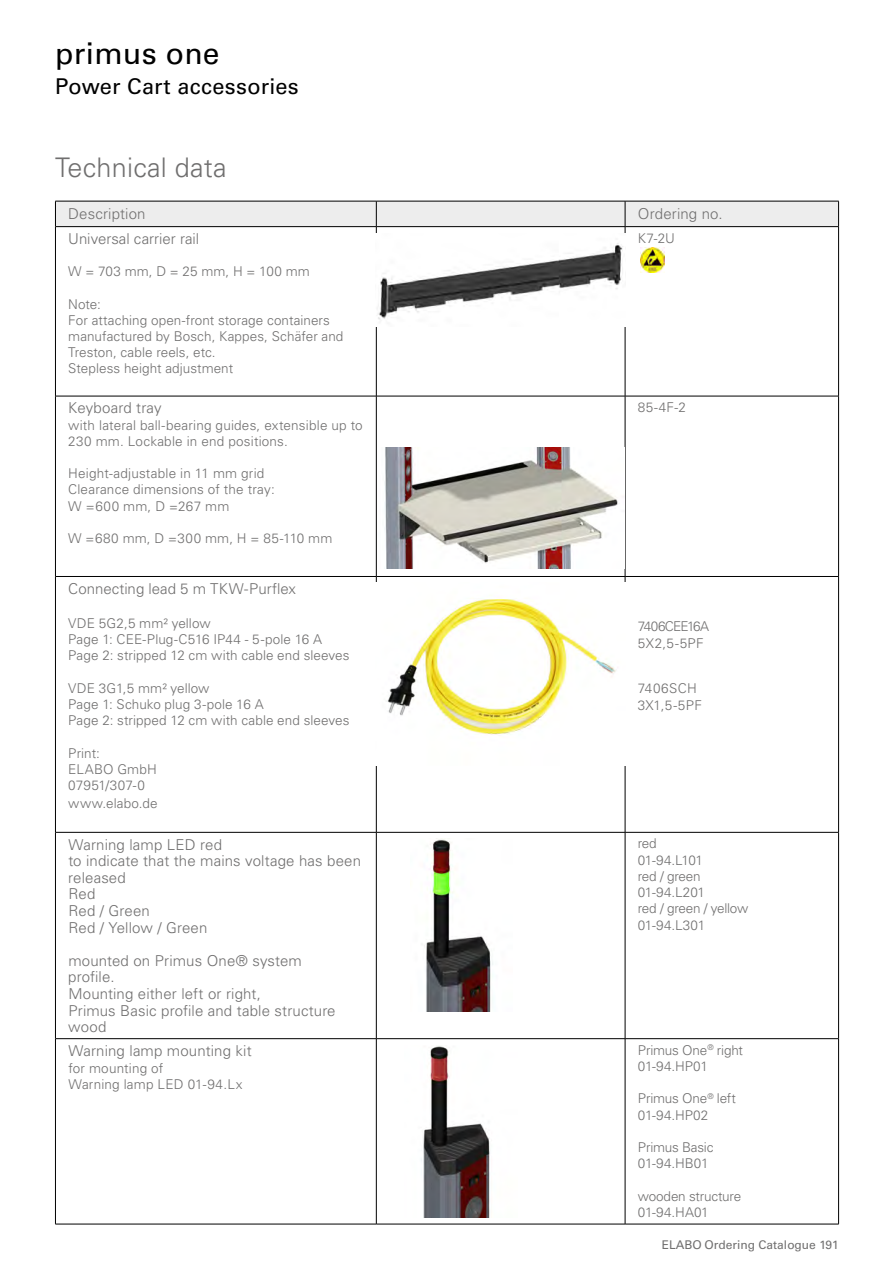
<style>
.page{position:relative;width:893px;height:1263px;background:#fff}
.page>*{position:absolute;margin:0;border:0;box-sizing:border-box;transform-origin:0 0}
.t1{font:30px "Univers LT Pro 55 Roman";letter-spacing:.01em;color:#000}
.t2{font:300 27px "Univers LT Pro 45";letter-spacing:.01em;color:#706f6f}
.t3{font:21.75px "Univers LT Pro 55 Roman";letter-spacing:.01em;color:#000}
.t4{font:300 15px/16.6px "Univers LT Pro 45";letter-spacing:.01em;color:#706f6f}
.t5{font:300 13.5px/16.2px "Univers LT Pro 45";letter-spacing:.005em;color:#706f6f}
.t6{font:300 13.5px/16.2px "Univers LT Pro 45";letter-spacing:-.015em;color:#706f6f}
.t7{font:300 13.5px/16.2px "Univers LT Pro 45";letter-spacing:-.045em;color:#706f6f}
.t8{font:300 13.5px/16.2px "Univers LT Pro 45";letter-spacing:.025em;color:#706f6f}
.t9{font:12px "Univers LT Pro 55 Roman";color:#706f6f}
</style>
<div class="page">
<hr style="left:55px;top:227px;width:1px;height:169px;background:#000">
<hr style="left:376px;top:227px;width:1px;height:169px;background:#000">
<hr style="left:625px;top:227px;width:1px;height:169px;background:#000">
<hr style="left:838px;top:227px;width:1px;height:169px;background:#000">
<hr style="left:55px;top:396px;width:1px;height:180px;background:#000">
<hr style="left:376px;top:396px;width:1px;height:180px;background:#000">
<hr style="left:625px;top:396px;width:214px;height:1px;background:#000">
<hr style="left:625px;top:396px;width:1px;height:180px;background:#000">
<hr style="left:838px;top:396px;width:1px;height:180px;background:#000">
<hr style="left:55px;top:577px;width:1px;height:255px;background:#000">
<hr style="left:376px;top:577px;width:1px;height:255px;background:#000">
<hr style="left:625px;top:576px;width:214px;height:1px;background:#000">
<hr style="left:625px;top:577px;width:1px;height:255px;background:#000">
<hr style="left:838px;top:577px;width:1px;height:255px;background:#000">
<hr style="left:55px;top:832px;width:1px;height:206px;background:#000">
<hr style="left:376px;top:832px;width:1px;height:206px;background:#000">
<hr style="left:625px;top:832px;width:214px;height:1px;background:#000">
<hr style="left:625px;top:832px;width:1px;height:206px;background:#000">
<hr style="left:838px;top:832px;width:1px;height:206px;background:#000">
<hr style="left:55px;top:1039px;width:1px;height:185px;background:#000">
<hr style="left:376px;top:1039px;width:1px;height:185px;background:#000">
<hr style="left:625px;top:1038px;width:214px;height:1px;background:#000">
<hr style="left:625px;top:1039px;width:1px;height:185px;background:#000">
<hr style="left:838px;top:1039px;width:1px;height:185px;background:#000">
<hr style="left:625px;top:1224px;width:214px;height:1px;background:#000">
<hr style="left:55px;top:396px;width:321px;height:1px;background:#000">
<hr style="left:55px;top:576px;width:321px;height:1px;background:#000">
<hr style="left:55px;top:832px;width:321px;height:1px;background:#000">
<hr style="left:55px;top:1038px;width:321px;height:1px;background:#000">
<hr style="left:55px;top:1224px;width:321px;height:1px;background:#000">
<hr style="left:376px;top:396px;width:249px;height:1px;background:#000">
<hr style="left:376px;top:576px;width:249px;height:1px;background:#000">
<hr style="left:376px;top:832px;width:249px;height:1px;background:#000">
<hr style="left:376px;top:1038px;width:249px;height:1px;background:#000">
<hr style="left:376px;top:1224px;width:249px;height:1px;background:#000">
<svg style="left:55px;top:201px;width:784px;height:26px;background:#dedede"></svg>
<img style="left:376px;top:234px;width:247px;height:93px">
<img style="left:384px;top:447px;width:234px;height:121px">
<img style="left:376px;top:583px;width:240px;height:182px">
<img style="left:424px;top:839px;width:69px;height:172px">
<img style="left:421px;top:1046px;width:69px;height:172px">
<img style="left:641px;top:248px;width:24px;height:24px">
<h1 class="t1" style="left:55px;top:36px;width:166px">primus one</h1>
<h3 class="t3" style="left:55px;top:73px;width:245px">Power Cart accessories</h3>
<h2 class="t2" style="left:55px;top:151px;width:173px">Technical data</h2>
<p class="t4" style="left:68px;top:206px;width:79px">Description</p>
<p class="t4" style="left:638px;top:206px;width:86px">Ordering no.</p>
<p class="t4" style="left:68px;top:230px;width:132px">Universal carrier rail</p>
<p class="t5" style="left:68px;top:263px;width:243px">W = 703 mm, D = 25 mm, H = 100 mm</p>
<p class="t5" style="left:68px;top:296px;width:277px">Note:<br>For attaching open-front storage containers manufactured by Bosch, Kappes, Schäfer and<br>Treston, cable reels, etc.<br>Stepless height adjustment</p>
<p class="t5" style="left:638px;top:230px;width:38px">K7-2U</p>
<p class="t4" style="left:68px;top:400px;width:95px">Keyboard tray</p>
<p class="t5" style="left:68px;top:417px;width:296px">with lateral ball-bearing guides, extensible up to<br>230 mm. Lockable in end positions.</p>
<p class="t5" style="left:68px;top:465px;width:208px">Height-adjustable in 11 mm grid<br>Clearance dimensions of the tray:<br>W =600 mm, D =267 mm</p>
<p class="t5" style="left:68px;top:530px;width:266px">W =680 mm, D =300 mm, H = 85-110 mm</p>
<p class="t4" style="left:68px;top:580px;width:229px">Connecting lead 5 m TKW-Purflex</p>
<p class="t5" style="left:68px;top:615px;width:283px">VDE 5G2,5 mm² yellow<br>Page 1: CEE-Plug-C516 IP44 - 5-pole 16 A<br>Page 2: stripped 12 cm with cable end sleeves</p>
<p class="t5" style="left:68px;top:680px;width:283px">VDE 3G1,5 mm² yellow<br>Page 1: Schuko plug 3-pole 16 A<br>Page 2: stripped 12 cm with cable end sleeves</p>
<p class="t5" style="left:68px;top:745px;width:90px">Print:<br>ELABO GmbH<br>07951/307-0</p>
<p class="t5" style="left:68px;top:795px;width:91px">www.elabo.de</p>
<p class="t4" style="left:68px;top:836px;width:294px">Warning lamp LED red<br>to indicate that the mains voltage has been released<br>Red<br>Red / Green<br>Red / Yellow / Green</p>
<p class="t4" style="left:68px;top:952px;width:269px">mounted on Primus One® system profile.<br>Mounting either left or right,<br>Primus Basic profile and table structure wood</p>
<p class="t4" style="left:68px;top:1042px;width:185px">Warning lamp mounting kit</p>
<p class="t5" style="left:68px;top:1059px;width:176px;line-height:16.6px">for mounting of<br>Warning lamp LED 01-94.Lx</p>
<p class="t5" style="left:638px;top:399px;width:50px">85-4F-2</p>
<p class="t7" style="left:638px;top:618px;width:73px">7406CEE16A<br>5X2,5-5PF</p>
<p class="t8" style="left:638px;top:680px;width:66px">7406SCH<br>3X1,5-5PF</p>
<p class="t6" style="left:638px;top:835px;width:112px">red<br>01-94.L101<br>red / green<br>01-94.L201<br>red / green / yellow<br>01-94.L301</p>
<p class="t6" style="left:638px;top:1042px;width:107px">Primus One<sup>®</sup> right<br>01-94.HP01</p>
<p class="t6" style="left:638px;top:1090px;width:100px">Primus One<sup>®</sup> left<br>01-94.HP02</p>
<p class="t6" style="left:638px;top:1139px;width:77px">Primus Basic<br>01-94.HB01</p>
<p class="t6" style="left:638px;top:1188px;width:105px">wooden structure<br>01-94.HA01</p>
<p class="t9" style="left:662px;top:1238px;width:178px">ELABO Ordering Catalogue 191</p>
</div>
